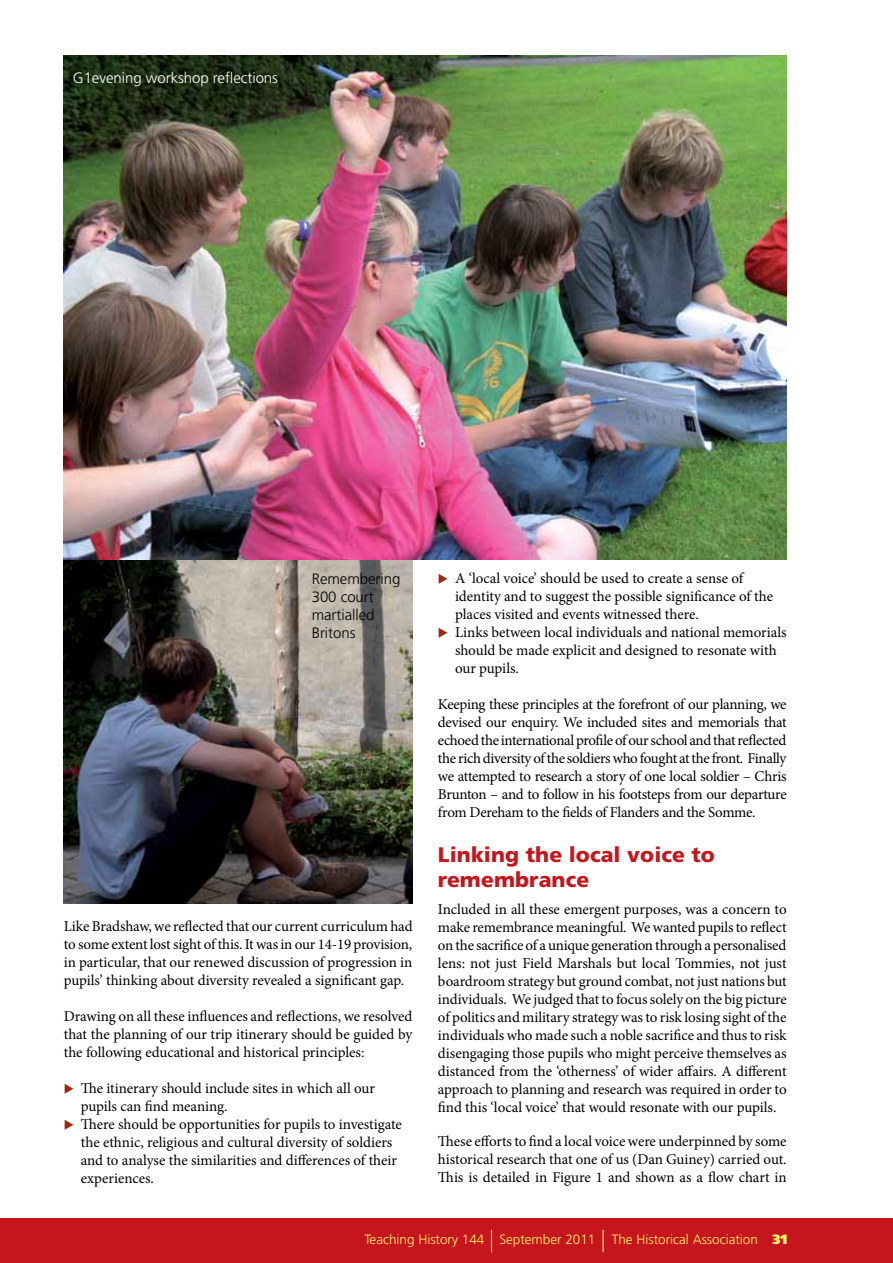
<style>
.page{position:relative;width:893px;height:1263px;background:#fff}
.page>*{position:absolute;margin:0;border:0;box-sizing:border-box;transform-origin:0 0}
.t1{font:900 21px/25.2px "Frutiger LT Std";letter-spacing:.005em;color:#c4161c}
.t2{font:15px/18px "Minion Pro";letter-spacing:-.005em;color:#000;text-align:justify}
.t3{font:300 15px/18px "Frutiger LT Std";letter-spacing:-.005em;color:#000}
.t4{font:300 15px "Frutiger LT Std";letter-spacing:-.005em;color:#fff}
.t5{font:300 13.5px "Frutiger LT Std";color:#fff56d}
.s1{font-weight:900}
</style>
<div class="page">
<div style="left:0;top:1218px;width:893px;height:45px;background:#c4161c"></div>
<svg style="left:491px;top:1230px;width:1px;height:22px"></svg>
<svg style="left:603px;top:1230px;width:1px;height:22px"></svg>
<img style="left:64px;top:560px;width:348px;height:344px">
<img style="left:64px;top:55px;width:723px;height:505px">
<p class="t4" style="left:73px;top:70px;width:207px">G1evening workshop reflections</p>
<p class="t3" style="left:312px;top:570px;width:90px">Remembering<br>300 court martialled<br>Britons</p>
<p class="t2" style="left:455px;top:570px;width:333px;text-align:left">A ‘local voice’ should be used to create a sense of identity and to suggest the possible significance of the places visited and events witnessed there.<br>Links between local individuals and national memorials should be made explicit and designed to resonate with our pupils.</p>
<p class="t2" style="left:438px;top:696px;width:350px">Keeping these principles at the forefront of our planning, we devised our enquiry. We included sites and memorials that echoed the international profile of our school and that reflected the rich diversity of the soldiers who fought at the front. Finally we attempted to research a story of one local soldier – Chris Brunton – and to follow in his footsteps from our departure from Dereham to the fields of Flanders and the Somme.</p>
<h1 class="t1" style="left:438px;top:842px;width:279px">Linking the local voice to remembrance</h1>
<p class="t2" style="left:438px;top:900px;width:350px">Included in all these emergent purposes, was a concern to make remembrance meaningful. We wanted pupils to reflect on the sacrifice of a unique generation through a personalised lens: not just Field Marshals but local Tommies, not just boardroom strategy but ground combat, not just nations but individuals. We judged that to focus solely on the big picture of politics and military strategy was to risk losing sight of the individuals who made such a noble sacrifice and thus to risk disengaging those pupils who might perceive themselves as distanced from the ‘otherness’ of wider affairs. A different approach to planning and research was required in order to find this ‘local voice’ that would resonate with our pupils.</p>
<p class="t2" style="left:438px;top:1133px;width:350px">These efforts to find a local voice were underpinned by some historical research that one of us (Dan Guiney) carried out.<br>This is detailed in Figure 1 and shown as a flow chart in</p>
<p class="t2" style="left:64px;top:917px;width:350px">Like Bradshaw, we reflected that our current curriculum had to some extent lost sight of this. It was in our 14-19 provision, in particular, that our renewed discussion of progression in pupils’ thinking about diversity revealed a significant gap.</p>
<p class="t2" style="left:64px;top:1007px;width:350px">Drawing on all these influences and reflections, we resolved that the planning of our trip itinerary should be guided by the following educational and historical principles:</p>
<p class="t2" style="left:81px;top:1079px;width:323px;text-align:left">The itinerary should include sites in which all our pupils can find meaning.<br>There should be opportunities for pupils to investigate the ethnic, religious and cultural diversity of soldiers and to analyse the similarities and differences of their experiences.</p>
<p class="t5" style="left:364px;top:1232px;width:425px">Teaching History 144 September 2011 The Historical Association <span class="s1">31</span></p>
</div>
